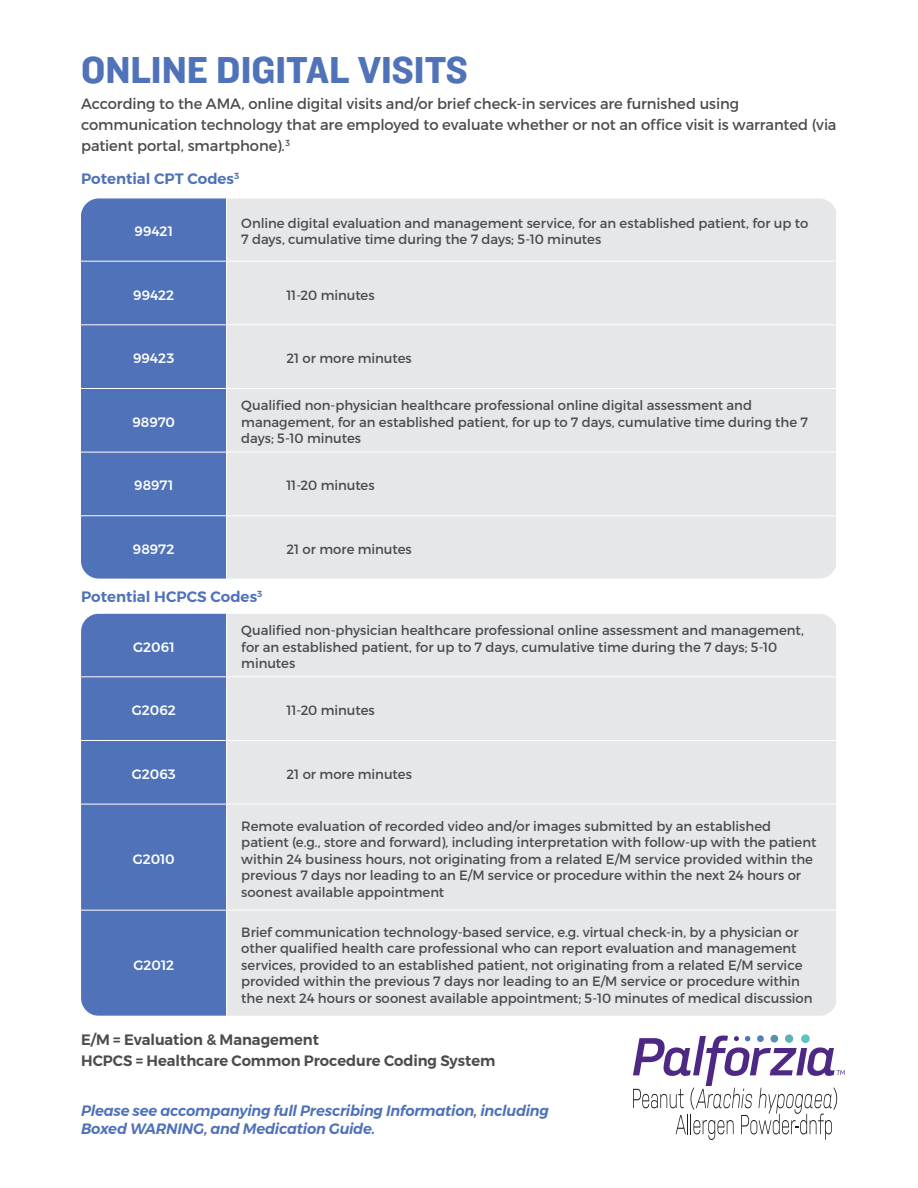
<style>
.page{position:relative;width:918px;height:1188px;background:#fff}
.page>*{position:absolute;margin:0;border:0;box-sizing:border-box;transform-origin:0 0}
.t1{font:39px "Knockout HTF51 Middleweight";color:#4f72b8}
.t2{font:15px/21px "Montserrat";letter-spacing:-.01em;color:#4b4c4d}
.t3{font:italic 600 15px/18px "Montserrat";letter-spacing:-.015em;color:#4f72b8}
.t4{font:600 15px/21px "Montserrat";letter-spacing:-.005em;color:#4b4c4d}
.t5{font:600 15px "Montserrat";color:#4f72b8}
.t6{font:13.5px/16.5px "Montserrat";color:#4b4c4d}
.t7{font:500 13.5px "Montserrat";color:#fff}
</style>
<div class="page">
<svg style="left:633px;top:1034px;width:212px;height:106px"></svg>
<div style="left:81px;top:198px;width:145px;height:381px;background:#4f72b8"></div>
<div style="left:227px;top:198px;width:609px;height:381px;background:#e6e7e9"></div>
<hr style="left:81px;top:261px;width:145px;height:1px;background:#fff">
<hr style="left:81px;top:324px;width:145px;height:1px;background:#fff">
<hr style="left:81px;top:388px;width:145px;height:1px;background:#fff">
<hr style="left:81px;top:452px;width:145px;height:1px;background:#fff">
<hr style="left:81px;top:515px;width:145px;height:1px;background:#fff">
<hr style="left:226px;top:261px;width:611px;height:1px;background:#fff">
<hr style="left:226px;top:324px;width:611px;height:1px;background:#fff">
<hr style="left:226px;top:388px;width:611px;height:1px;background:#fff">
<hr style="left:226px;top:452px;width:611px;height:1px;background:#fff">
<hr style="left:226px;top:515px;width:611px;height:1px;background:#fff">
<div style="left:81px;top:615px;width:145px;height:401px;background:#4f72b8"></div>
<div style="left:227px;top:615px;width:609px;height:401px;background:#e6e7e9"></div>
<hr style="left:81px;top:676px;width:146px;height:1px;background:#fff">
<hr style="left:81px;top:740px;width:146px;height:1px;background:#fff">
<hr style="left:81px;top:804px;width:146px;height:1px;background:#fff">
<hr style="left:81px;top:910px;width:146px;height:1px;background:#fff">
<hr style="left:227px;top:676px;width:610px;height:1px;background:#fff">
<hr style="left:227px;top:740px;width:610px;height:1px;background:#fff">
<hr style="left:227px;top:804px;width:610px;height:1px;background:#fff">
<hr style="left:227px;top:910px;width:610px;height:1px;background:#fff">
<p class="t1" style="left:81px;top:49px;width:388px">ONLINE DIGITAL VISITS</p>
<p class="t2" style="left:81px;top:93px;width:757px">According to the AMA, online digital visits and/or brief check-in services are furnished using communication technology that are employed to evaluate whether or not an office visit is warranted (via patient portal, smartphone).<sup>3</sup></p>
<p class="t5" style="left:81px;top:167px;width:160px">Potential CPT Codes<sup>3</sup></p>
<p class="t7" style="left:135px;top:221px;width:40px">99421</p>
<p class="t6" style="left:241px;top:215px;width:569px">Online digital evaluation and management service, for an established patient, for up to<br>7 days, cumulative time during the 7 days; 5-10 minutes</p>
<p class="t7" style="left:133px;top:284px;width:43px">99422</p>
<p class="t6" style="left:286px;top:286px;width:90px">11-20 minutes</p>
<p class="t7" style="left:133px;top:348px;width:43px">99423</p>
<p class="t6" style="left:286px;top:350px;width:127px">21 or more minutes</p>
<p class="t7" style="left:132px;top:411px;width:44px">98970</p>
<p class="t6" style="left:241px;top:397px;width:568px">Qualified non-physician healthcare professional online digital assessment and management, for an established patient, for up to 7 days, cumulative time during the 7 days; 5-10 minutes</p>
<p class="t7" style="left:134px;top:475px;width:40px">98971</p>
<p class="t6" style="left:286px;top:477px;width:90px">11-20 minutes</p>
<p class="t7" style="left:133px;top:539px;width:43px">98972</p>
<p class="t6" style="left:286px;top:541px;width:127px">21 or more minutes</p>
<p class="t5" style="left:81px;top:585px;width:183px">Potential HCPCS Codes<sup>3</sup></p>
<p class="t7" style="left:133px;top:636px;width:43px">G2061</p>
<p class="t6" style="left:241px;top:622px;width:564px">Qualified non-physician healthcare professional online assessment and management, for an established patient, for up to 7 days, cumulative time during the 7 days; 5-10 minutes</p>
<p class="t7" style="left:132px;top:700px;width:46px">G2062</p>
<p class="t6" style="left:287px;top:702px;width:90px">11-20 minutes</p>
<p class="t7" style="left:132px;top:763px;width:46px">G2063</p>
<p class="t6" style="left:287px;top:766px;width:127px">21 or more minutes</p>
<p class="t7" style="left:133px;top:848px;width:44px">G2010</p>
<p class="t7" style="left:134px;top:954px;width:42px">G2012</p>
<p class="t6" style="left:241px;top:818px;width:577px">Remote evaluation of recorded video and/or images submitted by an established patient (e.g., store and forward), including interpretation with follow-up with the patient within 24 business hours, not originating from a related E/M service provided within the previous 7 days nor leading to an E/M service or procedure within the next 24 hours or soonest available appointment</p>
<p class="t6" style="left:241px;top:924px;width:573px">Brief communication technology-based service, e.g. virtual check-in, by a physician or other qualified health care professional who can report evaluation and management services, provided to an established patient, not originating from a related E/M service provided within the previous 7 days nor leading to an E/M service or procedure within the next 24 hours or soonest available appointment; 5-10 minutes of medical discussion</p>
<p class="t4" style="left:81px;top:1029px;width:416px">E/M = Evaluation &amp; Management<br>HCPCS = Healthcare Common Procedure Coding System</p>
<p class="t3" style="left:81px;top:1102px;width:469px">Please see accompanying full Prescribing Information, including<br>Boxed WARNING, and Medication Guide.</p>
</div>
